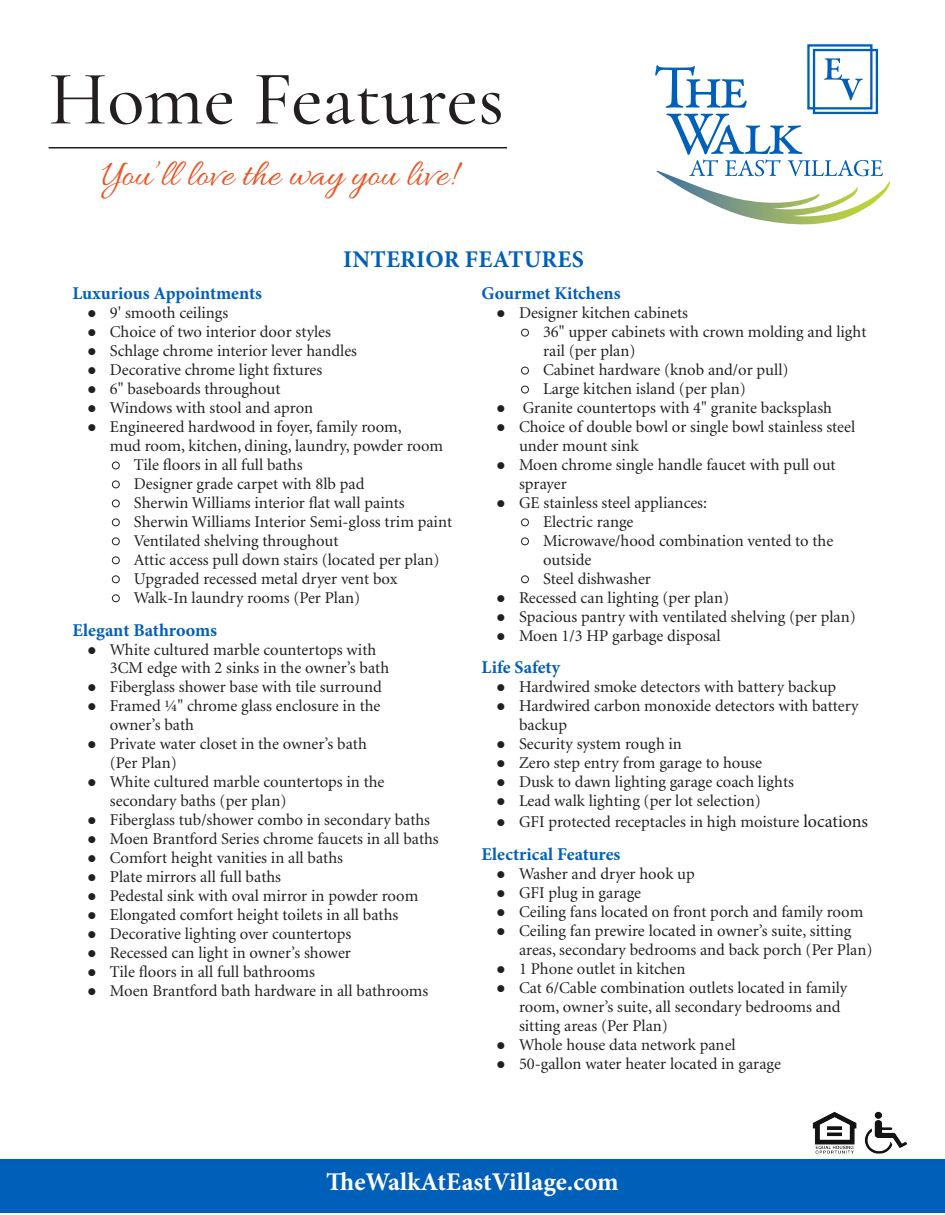
<style>
.page{position:relative;width:945px;height:1215px;background:#fff}
.page>*{position:absolute;margin:0;border:0;box-sizing:border-box;transform-origin:0 0}
.t1{font:500 77.25px "Cormorant Garamond";color:#231f20}
.t2{font:38.25px "Allura";color:#e85424}
.t3{font:700 25.5px "Minion Pro";color:#fff}
.t4{font:700 24px "Minion Pro";letter-spacing:.01em;color:#005fb9}
.heading{font:700 18px "Minion Pro";color:#005fb9}
.List{font:16.5px/18.9px "Minion";color:#231f20}
.s1{font-family:"Minion Pro";font-size:18px}
</style>
<div class="page">
<div style="left:0;top:1159px;width:945px;height:54px;background:#005fb9"></div>
<svg style="left:655px;top:65px;width:92px;height:43px"></svg>
<svg style="left:657px;top:114px;width:233px;height:111px"></svg>
<div style="left:807px;top:44px;width:66px;height:65px;border:2px solid #005fb9"></div>
<div style="left:813px;top:49px;width:65px;height:65px;border:2px solid #005fb9"></div>
<svg style="left:824px;top:58px;width:39px;height:42px"></svg>
<hr style="left:49px;top:147px;width:458px;height:1px;background:#231f20">
<svg style="left:112px;top:461px;width:8px;height:9px"></svg>
<svg style="left:112px;top:480px;width:8px;height:9px"></svg>
<svg style="left:112px;top:499px;width:8px;height:9px"></svg>
<svg style="left:112px;top:518px;width:8px;height:9px"></svg>
<svg style="left:112px;top:537px;width:8px;height:9px"></svg>
<svg style="left:112px;top:556px;width:8px;height:9px"></svg>
<svg style="left:112px;top:575px;width:8px;height:9px"></svg>
<svg style="left:112px;top:594px;width:8px;height:9px"></svg>
<svg style="left:521px;top:328px;width:8px;height:9px"></svg>
<svg style="left:521px;top:366px;width:8px;height:9px"></svg>
<svg style="left:521px;top:385px;width:8px;height:9px"></svg>
<svg style="left:521px;top:518px;width:8px;height:9px"></svg>
<svg style="left:521px;top:537px;width:8px;height:9px"></svg>
<svg style="left:521px;top:575px;width:8px;height:9px"></svg>
<img style="left:812px;top:1111px;width:95px;height:43px">
<p class="t1" style="left:49px;top:51px;width:457px">Home Features</p>
<p class="t2" style="left:101px;top:153px;width:355px">You’ll love the way you live!</p>
<p class="t4" style="left:343px;top:242px;width:242px">INTERIOR FEATURES</p>
<p class="heading" style="left:72px;top:281px;width:191px">Luxurious Appointments</p>
<p class="List" style="left:87px;top:304px;width:143px">● 9' smooth ceilings</p>
<p class="List" style="left:87px;top:323px;width:245px">● Choice of two interior door styles</p>
<p class="List" style="left:87px;top:342px;width:271px">● Schlage chrome interior lever handles</p>
<p class="List" style="left:87px;top:361px;width:236px">● Decorative chrome light fixtures</p>
<p class="List" style="left:87px;top:380px;width:195px">● 6" baseboards throughout</p>
<p class="List" style="left:87px;top:399px;width:227px">● Windows with stool and apron</p>
<p class="List" style="left:110px;top:418px;width:335px;text-indent:-22px">● Engineered hardwood in foyer, family room,<br>mud room, kitchen, dining, laundry, powder room</p>
<p class="List" style="left:134px;top:456px;width:170px">Tile floors in all full baths</p>
<p class="List" style="left:134px;top:475px;width:232px">Designer grade carpet with 8lb pad</p>
<p class="List" style="left:134px;top:494px;width:272px">Sherwin Williams interior flat wall paints</p>
<p class="List" style="left:134px;top:513px;width:320px">Sherwin Williams Interior Semi-gloss trim paint</p>
<p class="List" style="left:134px;top:532px;width:206px">Ventilated shelving throughout</p>
<p class="List" style="left:134px;top:551px;width:307px">Attic access pull down stairs (located per plan)</p>
<p class="List" style="left:134px;top:570px;width:265px">Upgraded recessed metal dryer vent box</p>
<p class="List" style="left:134px;top:589px;width:228px">Walk-In laundry rooms (Per Plan)</p>
<p class="heading" style="left:72px;top:617px;width:146px">Elegant Bathrooms</p>
<p class="List" style="left:110px;top:640px;width:281px;text-indent:-22px">● White cultured marble countertops with<br>3CM edge with 2 sinks in the owner’s bath</p>
<p class="List" style="left:87px;top:678px;width:296px">● Fiberglass shower base with tile surround</p>
<p class="List" style="left:110px;top:697px;width:272px;text-indent:-22px">● Framed ¼" chrome glass enclosure in the owner’s bath</p>
<p class="List" style="left:110px;top:735px;width:258px;text-indent:-22px">● Private water closet in the owner’s bath (Per Plan)</p>
<p class="List" style="left:110px;top:773px;width:276px;text-indent:-22px">● White cultured marble countertops in the secondary baths (per plan)</p>
<p class="List" style="left:87px;top:811px;width:344px">● Fiberglass tub/shower combo in secondary baths</p>
<p class="List" style="left:87px;top:830px;width:353px">● Moen Brantford Series chrome faucets in all baths</p>
<p class="List" style="left:87px;top:849px;width:257px">● Comfort height vanities in all baths</p>
<p class="List" style="left:87px;top:868px;width:195px">● Plate mirrors all full baths</p>
<p class="List" style="left:87px;top:887px;width:332px">● Pedestal sink with oval mirror in powder room</p>
<p class="List" style="left:87px;top:906px;width:313px">● Elongated comfort height toilets in all baths</p>
<p class="List" style="left:87px;top:925px;width:265px">● Decorative lighting over countertops</p>
<p class="List" style="left:87px;top:944px;width:265px">● Recessed can light in owner’s shower</p>
<p class="List" style="left:87px;top:963px;width:229px">● Tile floors in all full bathrooms</p>
<p class="List" style="left:87px;top:982px;width:343px">● Moen Brantford bath hardware in all bathrooms</p>
<p class="heading" style="left:482px;top:281px;width:141px">Gourmet Kitchens</p>
<p class="List" style="left:496px;top:304px;width:193px">● Designer kitchen cabinets</p>
<p class="List" style="left:543px;top:323px;width:325px">36" upper cabinets with crown molding and light rail (per plan)</p>
<p class="List" style="left:543px;top:361px;width:247px">Cabinet hardware (knob and/or pull)</p>
<p class="List" style="left:543px;top:380px;width:204px">Large kitchen island (per plan)</p>
<p class="List" style="left:496px;top:399px;width:337px">● Granite countertops with 4" granite backsplash</p>
<p class="List" style="left:519px;top:418px;width:338px;text-indent:-22px">● Choice of double bowl or single bowl stainless steel under mount sink</p>
<p class="List" style="left:519px;top:456px;width:318px;text-indent:-22px">● Moen chrome single handle faucet with pull out sprayer</p>
<p class="List" style="left:496px;top:494px;width:212px">● GE stainless steel appliances:</p>
<p class="List" style="left:543px;top:513px;width:92px">Electric range</p>
<p class="List" style="left:543px;top:532px;width:292px">Microwave/hood combination vented to the outside</p>
<p class="List" style="left:543px;top:570px;width:109px">Steel dishwasher</p>
<p class="List" style="left:496px;top:589px;width:234px">● Recessed can lighting (per plan)</p>
<p class="List" style="left:496px;top:608px;width:361px">● Spacious pantry with ventilated shelving (per plan)</p>
<p class="List" style="left:496px;top:626px;width:226px">● Moen 1/3 HP garbage disposal</p>
<p class="heading" style="left:482px;top:655px;width:80px">Life Safety</p>
<p class="List" style="left:496px;top:678px;width:341px">● Hardwired smoke detectors with battery backup</p>
<p class="List" style="left:519px;top:697px;width:341px;text-indent:-22px">● Hardwired carbon monoxide detectors with battery backup</p>
<p class="List" style="left:496px;top:735px;width:187px">● Security system rough in</p>
<p class="List" style="left:496px;top:754px;width:267px">● Zero step entry from garage to house</p>
<p class="List" style="left:496px;top:773px;width:299px">● Dusk to dawn lighting garage coach lights</p>
<p class="List" style="left:496px;top:792px;width:266px">● Lead walk lighting (per lot selection)</p>
<p class="List" style="left:496px;top:813px;width:373px">● GFI protected receptacles in high moisture <span class="s1">locations</span></p>
<p class="heading" style="left:482px;top:842px;width:141px">Electrical Features</p>
<p class="List" style="left:496px;top:865px;width:200px">● Washer and dryer hook up</p>
<p class="List" style="left:496px;top:884px;width:146px">● GFI plug in garage</p>
<p class="List" style="left:496px;top:903px;width:368px">● Ceiling fans located on front porch and family room</p>
<p class="List" style="left:519px;top:922px;width:355px;text-indent:-22px">● Ceiling fan prewire located in owner’s suite, sitting areas, secondary bedrooms and back porch (Per Plan)</p>
<p class="List" style="left:496px;top:960px;width:191px">● 1 Phone outlet in kitchen</p>
<p class="List" style="left:519px;top:979px;width:330px;text-indent:-22px">● Cat 6/Cable combination outlets located in family room, owner’s suite, all secondary bedrooms and sitting areas (Per Plan)</p>
<p class="List" style="left:496px;top:1036px;width:241px">● Whole house data network panel</p>
<p class="List" style="left:496px;top:1055px;width:286px">● 50-gallon water heater located in garage</p>
<p class="t3" style="left:326px;top:1164px;width:294px">TheWalkAtEastVillage.com</p>
</div>
